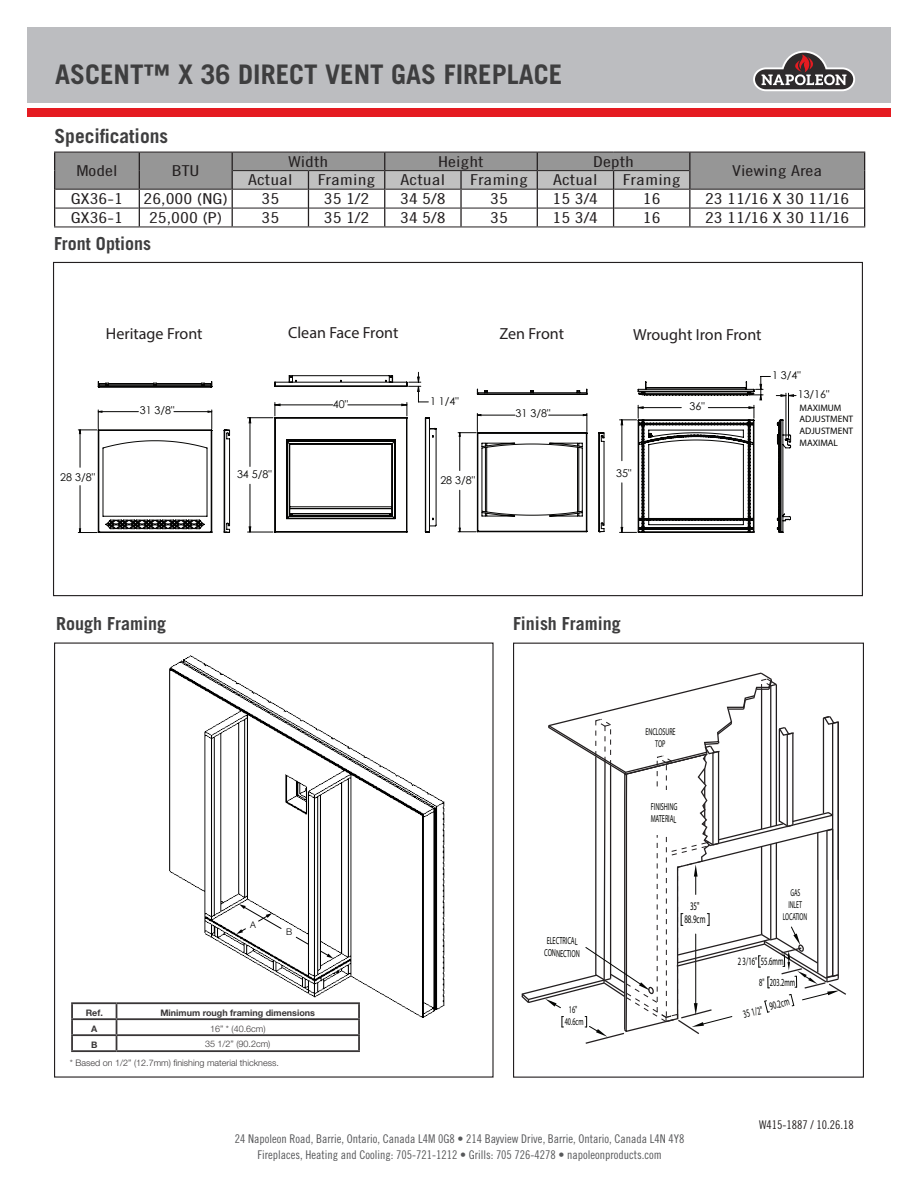
<style>
.page{position:relative;width:918px;height:1188px;background:#fff}
.page>*{position:absolute;margin:0;border:0;box-sizing:border-box;transform-origin:0 0}
.Page_Content_Tilte{font:700 27px "Trade Gothic LT Std";color:#3e3e3f}
.top_page_Fireside_ti{font:700 19.5px "Trade Gothic LT Std";color:#3e3e3f}
.t1{font:700 18px "Trade Gothic LT Std";color:#3e3e3f}
.t2{font:16.05px "Myriad Pro";color:#231f20}
.t3{font:15px "Trade Gothic LT Std Cn 18";color:#231f20;scale:1.33 1}
.t4{font:12px/16.5px "Trade Gothic LT Std Cn 18";color:#57585a;text-align:center}
.t5{font:12px "Trade Gothic LT Std Cn 18";color:#231f20}
.t6{font:11.55px/13.5px "Myriad Pro";color:#040503;text-align:center;scale:.6 1}
.t7{font:11.25px "Myriad Pro";color:#040503;scale:.61 1}
.t8{font:11.1px "Myriad Pro";color:#040503;scale:.61 1}
.t9{font:10.8px "Myriad Pro";color:#040503;scale:.61 1}
.t10{font:10.65px "Century Gothic";color:#050504}
.t11{font:10.2px/12px "Myriad Pro";color:#040503;text-align:center;scale:.61 1}
.t12{font:10.2px/12.1px "Myriad Pro";color:#040503;scale:.6 1}
.t13{font:10.05px/12px "Myriad Pro";color:#040503;text-align:center;scale:.57 1}
.t14{font:9.9px/12px "Myriad Pro";color:#040503;text-align:center;scale:.6 1}
.t15{font:9.45px/11.2px "Myriad Pro";color:#050504}
.t16{font:300 9.15px "Helvetica Neue";color:#000}
.t17{font:300 9px "Helvetica Neue";color:#393637}
.t18{font:700 9px "Helvetica Neue";color:#393637}
</style>
<div class="page">
<div style="left:27px;top:27px;width:864px;height:76px;background:#bcbdc0"></div>
<svg style="left:753px;top:51px;width:102px;height:40px"></svg>
<div style="left:27px;top:108px;width:864px;height:9px;background:#e51b21"></div>
<hr style="left:54px;top:226px;width:85px;height:1px;background:#231f20">
<hr style="left:139px;top:226px;width:93px;height:1px;background:#231f20">
<hr style="left:232px;top:226px;width:76px;height:1px;background:#231f20">
<hr style="left:308px;top:226px;width:77px;height:1px;background:#231f20">
<hr style="left:385px;top:226px;width:76px;height:1px;background:#231f20">
<hr style="left:461px;top:226px;width:76px;height:1px;background:#231f20">
<hr style="left:537px;top:226px;width:77px;height:1px;background:#231f20">
<hr style="left:614px;top:226px;width:76px;height:1px;background:#231f20">
<hr style="left:690px;top:226px;width:175px;height:1px;background:#231f20">
<svg style="left:54px;top:152px;width:811px;height:74px"></svg>
<div style="left:513px;top:643px;width:351px;height:435px;border:1px solid #231f20"></div>
<svg style="left:521px;top:672px;width:325px;height:372px"></svg>
<svg style="left:78px;top:410px;width:135px;height:123px"></svg>
<svg style="left:97px;top:381px;width:116px;height:7px"></svg>
<svg style="left:223px;top:429px;width:8px;height:104px"></svg>
<svg style="left:248px;top:372px;width:189px;height:161px"></svg>
<svg style="left:458px;top:413px;width:130px;height:120px"></svg>
<svg style="left:598px;top:432px;width:7px;height:101px"></svg>
<svg style="left:476px;top:388px;width:112px;height:7px"></svg>
<svg style="left:620px;top:376px;width:176px;height:157px"></svg>
<img style="left:160px;top:655px;width:285px;height:366px">
<svg style="left:320px;top:950px;width:13px;height:8px"></svg>
<svg style="left:236px;top:904px;width:74px;height:41px"></svg>
<hr style="left:71px;top:1002px;width:46px;height:2px;background:#393637">
<hr style="left:117px;top:1002px;width:243px;height:2px;background:#393637">
<hr style="left:71px;top:1018px;width:46px;height:2px;background:#393637">
<hr style="left:117px;top:1018px;width:243px;height:2px;background:#393637">
<hr style="left:71px;top:1034px;width:46px;height:2px;background:#393637">
<svg style="left:71px;top:1004px;width:2px;height:46px"></svg>
<hr style="left:117px;top:1034px;width:243px;height:2px;background:#393637">
<svg style="left:116px;top:1004px;width:1px;height:46px"></svg>
<svg style="left:358px;top:1004px;width:2px;height:46px"></svg>
<hr style="left:71px;top:1050px;width:46px;height:2px;background:#393637">
<hr style="left:117px;top:1050px;width:243px;height:2px;background:#393637">
<p class="Page_Content_Tilte" style="left:55px;top:58px;width:509px">ASCENT™ X 36 DIRECT VENT GAS FIREPLACE</p>
<p class="top_page_Fireside_ti" style="left:54px;top:124px;width:115px">Specifications</p>
<p class="t3" style="left:76px;top:162px;width:32px">Model</p>
<p class="t3" style="left:172px;top:162px;width:22px">BTU</p>
<p class="t3" style="left:288px;top:153px;width:32px">Width</p>
<p class="t3" style="left:438px;top:153px;width:36px">Height</p>
<p class="t3" style="left:593px;top:153px;width:32px">Depth</p>
<p class="t3" style="left:248px;top:171px;width:35px">Actual</p>
<p class="t3" style="left:318px;top:171px;width:45px">Framing</p>
<p class="t3" style="left:401px;top:171px;width:35px">Actual</p>
<p class="t3" style="left:470px;top:171px;width:45px">Framing</p>
<p class="t3" style="left:553px;top:171px;width:35px">Actual</p>
<p class="t3" style="left:623px;top:171px;width:45px">Framing</p>
<p class="t3" style="left:732px;top:162px;width:69px">Viewing Area</p>
<p class="t3" style="left:71px;top:190px;width:41px">GX36-1</p>
<p class="t3" style="left:144px;top:190px;width:65px">26,000 (NG)</p>
<p class="t3" style="left:261px;top:190px;width:15px">35</p>
<p class="t3" style="left:324px;top:190px;width:36px">35 1/2</p>
<p class="t3" style="left:400px;top:190px;width:36px">34 5/8</p>
<p class="t3" style="left:490px;top:190px;width:15px">35</p>
<p class="t3" style="left:553px;top:190px;width:36px">15 3/4</p>
<p class="t3" style="left:643px;top:190px;width:15px">16</p>
<p class="t3" style="left:705px;top:190px;width:110px">23 11/16 X 30 11/16</p>
<p class="t3" style="left:71px;top:209px;width:41px">GX36-1</p>
<p class="t3" style="left:149px;top:209px;width:57px">25,000 (P)</p>
<p class="t3" style="left:261px;top:209px;width:15px">35</p>
<p class="t3" style="left:324px;top:209px;width:36px">35 1/2</p>
<p class="t3" style="left:400px;top:209px;width:36px">34 5/8</p>
<p class="t3" style="left:490px;top:209px;width:15px">35</p>
<p class="t3" style="left:553px;top:209px;width:36px">15 3/4</p>
<p class="t3" style="left:643px;top:209px;width:15px">16</p>
<p class="t3" style="left:705px;top:209px;width:110px">23 11/16 X 30 11/16</p>
<p class="t1" style="left:54px;top:232px;width:99px">Front Options</p>
<p class="t2" style="left:106px;top:323px;width:98px">Heritage Front</p>
<p class="t2" style="left:288px;top:323px;width:112px">Clean Face Front</p>
<p class="t2" style="left:499px;top:324px;width:66px">Zen Front</p>
<p class="t2" style="left:633px;top:325px;width:130px">Wrought Iron Front</p>
<p class="t10" style="left:140px;top:402px;width:36px">31 3/8"</p>
<p class="t10" style="left:333px;top:396px;width:17px">40"</p>
<p class="t10" style="left:430px;top:394px;width:30px">1 1/4"</p>
<p class="t10" style="left:516px;top:406px;width:36px">31 3/8"</p>
<p class="t10" style="left:690px;top:399px;width:17px">36"</p>
<p class="t10" style="left:772px;top:368px;width:30px">1 3/4"</p>
<p class="t15" style="left:799px;top:402px;width:55px">MAXIMUM<br>ADJUSTMENT</p>
<p class="t15" style="left:799px;top:425px;width:55px">ADJUSTMENT<br>MAXIMAL</p>
<p class="t10" style="left:798px;top:387px;width:33px">13/16"</p>
<p class="t10" style="left:60px;top:470px;width:36px">28 3/8"</p>
<p class="t10" style="left:237px;top:467px;width:36px">34 5/8"</p>
<p class="t10" style="left:440px;top:472px;width:36px">28 3/8"</p>
<p class="t10" style="left:616px;top:465px;width:17px">35"</p>
<p class="t1" style="left:56px;top:612px;width:111px">Rough Framing</p>
<p class="t16" style="left:250px;top:917px;width:7px">A</p>
<p class="t16" style="left:286px;top:924px;width:8px">B</p>
<p class="t18" style="left:86px;top:1005px;width:19px">Ref.</p>
<p class="t18" style="left:160px;top:1005px;width:156px">Minimum rough framing dimensions</p>
<p class="t18" style="left:91px;top:1021px;width:8px">A</p>
<p class="t17" style="left:210px;top:1021px;width:57px">16” * (40.6cm)</p>
<p class="t18" style="left:91px;top:1037px;width:8px">B</p>
<p class="t17" style="left:205px;top:1037px;width:67px">35 1/2” (90.2cm)</p>
<p class="t17" style="left:70px;top:1056px;width:211px">* Based on 1/2” (12.7mm) finishing material thickness.</p>
<p class="t1" style="left:513px;top:612px;width:109px">Finish Framing</p>
<p class="t11" style="left:545px;top:934px;width:60px;text-align:left;rotate:1deg">ELECTRICAL<br>CONNECTION</p>
<p class="t11" style="left:565px;top:1003px;width:32px">16"<br>40.6cm</p>
<p class="t14" style="left:646px;top:725px;width:52px;rotate:1deg">ENCLOSURE<br>TOP</p>
<p class="t12" style="left:651px;top:800px;width:46px;rotate:1deg">FINISHING<br>MATERIAL</p>
<p class="t6" style="left:684px;top:899px;width:37px">35"<br>88.9cm</p>
<p class="t13" style="left:783px;top:886px;width:45px;rotate:1deg">GAS<br>INLET<br>LOCATION</p>
<p class="t8" style="left:737px;top:955px;width:77px;rotate:-1deg">2 3/16" 55.6mm</p>
<p class="t9" style="left:759px;top:976px;width:61px;rotate:-1deg">8" 203.2mm</p>
<p class="t7" style="left:742px;top:1007px;width:80px;rotate:-14deg">35 1/2" 90.2cm</p>
<p class="t5" style="left:759px;top:1118px;width:96px">W415-1887 / 10.26.18</p>
<p class="t4" style="left:235px;top:1130px;width:451px">24 Napoleon Road, Barrie, Ontario, Canada L4M 0G8 • 214 Bayview Drive, Barrie, Ontario, Canada L4N 4Y8<br>Fireplaces, Heating and Cooling: 705-721-1212 • Grills: 705 726-4278 • napoleonproducts.com</p>
</div>
